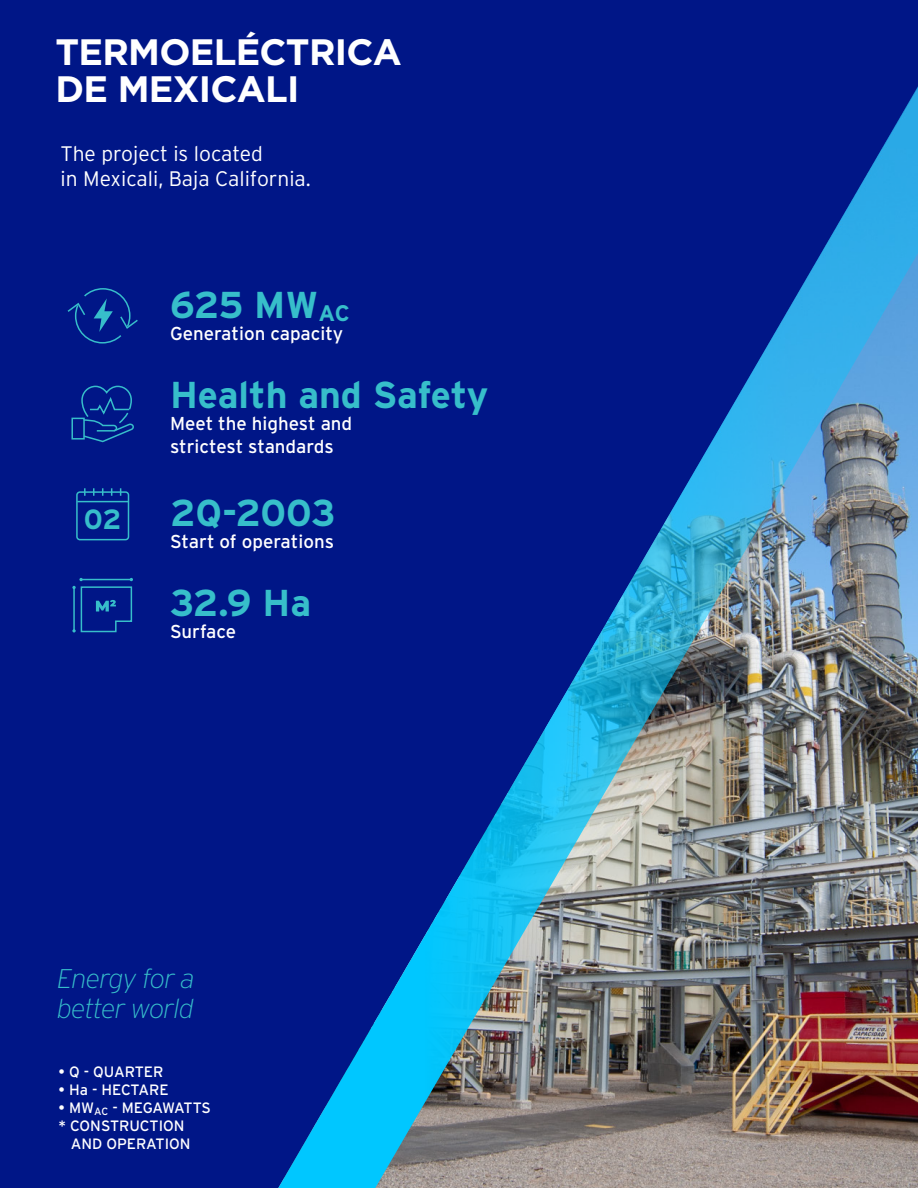
<style>
.page{position:relative;width:918px;height:1188px;background:#001687}
.page>*{position:absolute;margin:0;border:0;box-sizing:border-box;transform-origin:0 0}
.t1{font:700 37.35px "Interstate";color:#37beca}
.t2{font:700 36.75px/36.8px "Gotham";letter-spacing:-.02em;color:#fff}
.t3{font:700 27.75px "Interstate";color:#37beca}
.t4{font:italic 200 27px/30px "Interstate";letter-spacing:-.025em;color:#37beca}
.t5{font:300 21px/25.2px "Interstate";color:#fff}
.t6{font:18.75px/22.5px "Interstate";color:#fff}
.t7{font:15px/18px "Interstate";color:#fff}
</style>
<div class="page">
<img style="left:278px;top:86px;width:640px;height:1102px">
<div style="left:71px;top:418px;width:14px;height:22px;border:2px solid #37beca"></div>
<svg style="left:81px;top:385px;width:53px;height:58px"></svg>
<svg style="left:72px;top:578px;width:61px;height:55px"></svg>
<svg style="left:67px;top:288px;width:71px;height:56px"></svg>
<div style="left:76px;top:491px;width:53px;height:49px;border:2px solid #37beca;border-radius:3px"></div>
<hr style="left:77px;top:501px;width:51px;height:1px;background:#37beca">
<svg style="left:84px;top:488px;width:2px;height:8px"></svg>
<svg style="left:93px;top:488px;width:2px;height:8px"></svg>
<h2 class="t2" style="left:56px;top:33px;width:348px">TERMOELÉCTRICA<br>DE MEXICALI</h2>
<p class="t5" style="left:61px;top:141px;width:252px">The project is located<br>in Mexicali, Baja California.</p>
<h3 class="t3" style="left:84px;top:504px;width:39px">02</h3>
<h1 class="t1" style="left:170px;top:284px;width:181px">625 MW<sub>AC</sub></h1>
<p class="t6" style="left:170px;top:322px;width:175px">Generation capacity</p>
<h1 class="t1" style="left:170px;top:374px;width:320px">Health and Safety</h1>
<p class="t6" style="left:170px;top:412px;width:184px">Meet the highest and strictest standards</p>
<h1 class="t1" style="left:170px;top:492px;width:167px">2Q-2003</h1>
<p class="t6" style="left:170px;top:530px;width:165px">Start of operations</p>
<h1 class="t1" style="left:170px;top:582px;width:143px">32.9 Ha</h1>
<p class="t6" style="left:170px;top:620px;width:68px">Surface</p>
<h3 class="t4" style="left:57px;top:964px;width:139px">Energy for a better world</h3>
<p class="t7" style="left:59px;top:1063px;width:106px">• Q - QUARTER</p>
<p class="t7" style="left:59px;top:1081px;width:112px">• Ha - HECTARE</p>
<p class="t7" style="left:59px;top:1099px;width:154px">• MW<sub>AC</sub> - MEGAWATTS * CONSTRUCTION</p>
<p class="t7" style="left:71px;top:1135px;width:121px">AND OPERATION</p>
</div>
